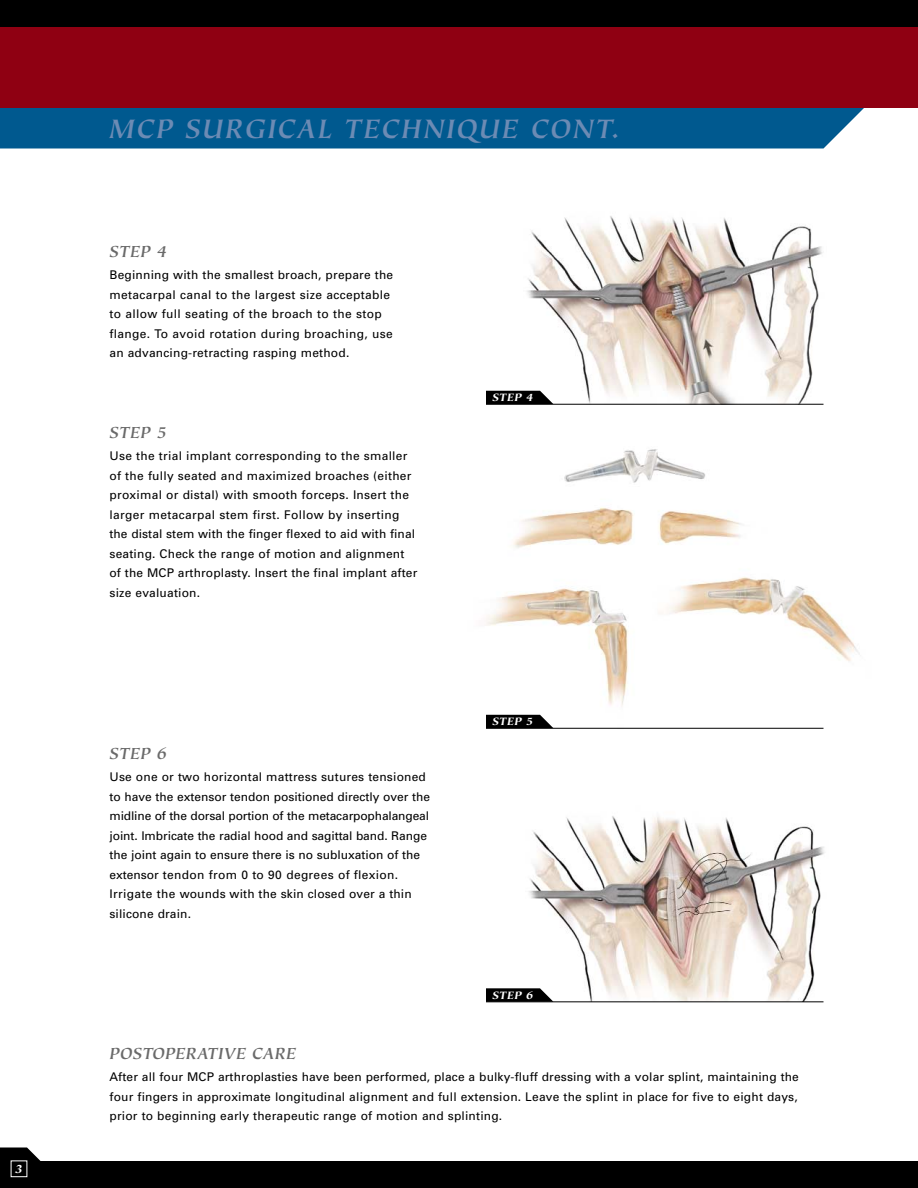
<style>
.page{position:relative;width:918px;height:1188px;background:#fff}
.page>*{position:absolute;margin:0;border:0;box-sizing:border-box;transform-origin:0 0}
.t1{font:italic 700 30px "Tiepolo";letter-spacing:.055em;color:#6c8bb4}
.t2{font:italic 700 18px "Tiepolo";letter-spacing:.015em;color:#6a6a6a}
.t3{font:italic 900 13.5px "Tiepolo";color:#fff}
.t4{font:12px/19.5px "Univers";letter-spacing:.015em;color:#000}
.t5{font:italic 900 12px "Tiepolo";letter-spacing:.03em;color:#fff}
</style>
<div class="page">
<div style="left:0;top:108px;width:864px;height:40px;background:#00598f"></div>
<div style="left:0;top:1161px;width:918px;height:27px;background:#000"></div>
<img style="left:486px;top:449px;width:374px;height:279px">
<img style="left:529px;top:816px;width:296px;height:186px">
<hr style="left:486px;top:728px;width:338px;height:1px;background:#000">
<svg style="left:486px;top:715px;width:67px;height:13px"></svg>
<hr style="left:486px;top:1002px;width:338px;height:1px;background:#000">
<svg style="left:486px;top:988px;width:67px;height:14px"></svg>
<svg style="left:0;top:1148px;width:41px;height:30px"></svg>
<div style="left:11px;top:1161px;width:16px;height:16px;border:1px solid #fff"></div>
<img style="left:524px;top:216px;width:300px;height:188px">
<hr style="left:486px;top:404px;width:338px;height:1px;background:#000">
<svg style="left:486px;top:391px;width:67px;height:13px"></svg>
<div style="left:0;top:0;width:918px;height:108px;background:#8f0012"></div>
<div style="left:0;top:0;width:918px;height:27px;background:#000"></div>
<p class="t3" style="left:15px;top:1163px;width:10px">3</p>
<h1 class="t1" style="left:110px;top:117px;width:512px">MCP SURGICAL TECHNIQUE CONT.</h1>
<h2 class="t2" style="left:110px;top:244px;width:59px">STEP 4</h2>
<p class="t4" style="left:110px;top:266px;width:285px">Beginning with the smallest broach, prepare the metacarpal canal to the largest size acceptable to allow full seating of the broach to the stop flange. To avoid rotation during broaching, use an advancing-retracting rasping method.</p>
<h2 class="t2" style="left:110px;top:426px;width:59px">STEP 5</h2>
<p class="t4" style="left:110px;top:448px;width:309px">Use the trial implant corresponding to the smaller of the fully seated and maximized broaches (either proximal or distal) with smooth forceps. Insert the larger metacarpal stem first. Follow by inserting the distal stem with the finger flexed to aid with final seating. Check the range of motion and alignment of the MCP arthroplasty. Insert the final implant after size evaluation.</p>
<h2 class="t2" style="left:110px;top:746px;width:59px">STEP 6</h2>
<p class="t4" style="left:110px;top:768px;width:322px">Use one or two horizontal mattress sutures tensioned to have the extensor tendon positioned directly over the midline of the dorsal portion of the metacarpophalangeal joint. Imbricate the radial hood and sagittal band. Range the joint again to ensure there is no subluxation of the extensor tendon from 0 to 90 degrees of flexion.<br>Irrigate the wounds with the skin closed over a thin silicone drain.</p>
<p class="t5" style="left:492px;top:393px;width:42px">STEP 4</p>
<p class="t5" style="left:492px;top:717px;width:42px">STEP 5</p>
<p class="t5" style="left:492px;top:990px;width:42px">STEP 6</p>
<h2 class="t2" style="left:110px;top:1047px;width:188px">POSTOPERATIVE CARE</h2>
<p class="t4" style="left:110px;top:1069px;width:691px;text-align:justify">After all four MCP arthroplasties have been performed, place a bulky-fluff dressing with a volar splint, maintaining the four fingers in approximate longitudinal alignment and full extension. Leave the splint in place for five to eight days, prior to beginning early therapeutic range of motion and splinting.</p>
</div>
